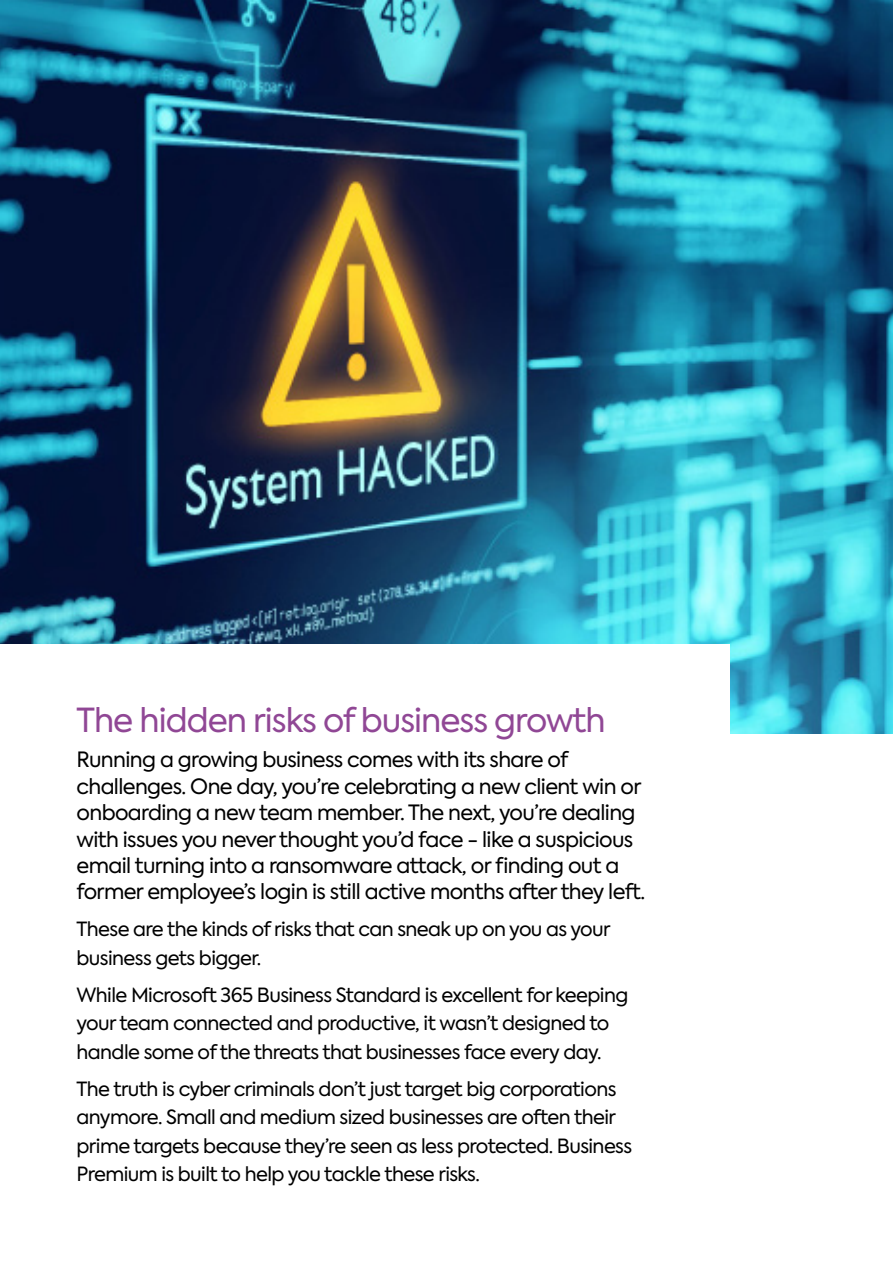
<style>
.page{position:relative;width:893px;height:1263px;background:#fff}
.page>*{position:absolute;margin:0;border:0;box-sizing:border-box;transform-origin:0 0}
.t1{font:33px "Axiforma";letter-spacing:-.03em;color:#904795}
.t2{font:21px/26.4px "Axiforma";letter-spacing:-.03em;color:#000}
.t3{font:19.5px/28.5px "Axiforma";letter-spacing:-.03em;color:#000}
</style>
<div class="page">
<img style="left:0;top:0;width:893px;height:733px">
<div style="left:0;top:644px;width:729px;height:286px;background:#fff"></div>
<p class="t1" style="left:77px;top:699px;width:531px">The hidden risks of business growth</p>
<p class="t2" style="left:77px;top:747px;width:570px">Running a growing business comes with its share of challenges. One day, you’re celebrating a new client win or onboarding a new team member. The next, you’re dealing with issues you never thought you’d face - like a suspicious email turning into a ransomware attack, or finding out a former employee’s login is still active months after they left.</p>
<p class="t3" style="left:77px;top:915px;width:536px">These are the kinds of risks that can sneak up on you as your business gets bigger.</p>
<p class="t3" style="left:77px;top:981px;width:553px">While Microsoft 365 Business Standard is excellent for keeping your team connected and productive, it wasn’t designed to handle some of the threats that businesses face every day.</p>
<p class="t3" style="left:77px;top:1075px;width:557px">The truth is cyber criminals don’t just target big corporations anymore. Small and medium sized businesses are often their prime targets because they’re seen as less protected. Business Premium is built to help you tackle these risks.</p>
</div>
